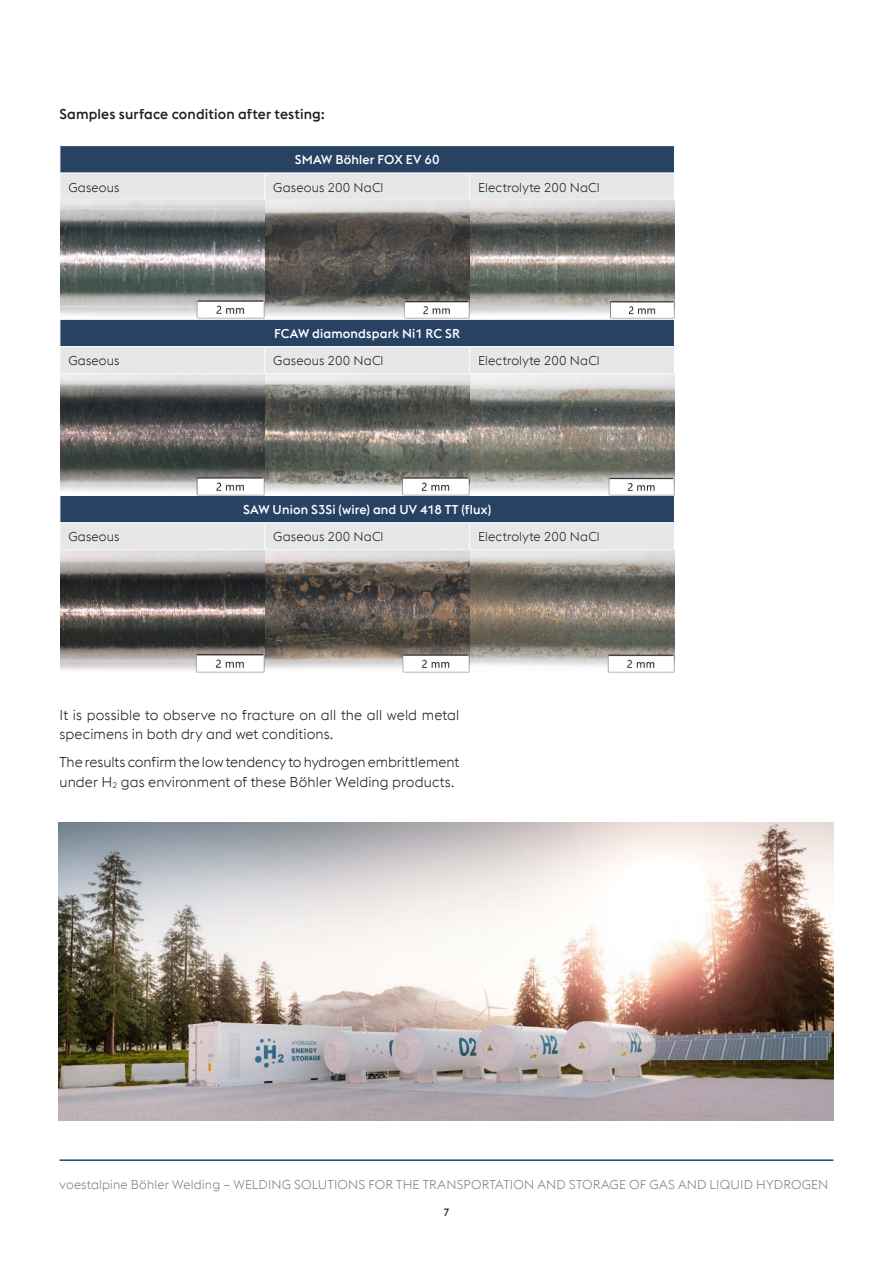
<style>
.page{position:relative;width:893px;height:1263px;background:#fff}
.page>*{position:absolute;margin:0;border:0;box-sizing:border-box;transform-origin:0 0}
.Fließtext_block{font:300 14.25px/19.5px "voestalpine";letter-spacing:.005em;color:#231f20}
.Fließtext_Links{font:500 14.25px "voestalpine";letter-spacing:.005em;color:#231f20}
.T-I__Copy-links{font:300 12.75px "voestalpine";letter-spacing:.015em;color:#231f20}
.t1{font:300 12.75px "voestalpine";letter-spacing:.01em;color:#808285}
.T-I__HL-links{font:500 12.75px "voestalpine";letter-spacing:.01em;color:#fff}
.t2{font:500 10.5px "voestalpine";color:#231f20}
</style>
<div class="page">
<svg style="left:61px;top:146px;width:613px;height:27px;background:#2e4768"></svg>
<svg style="left:61px;top:174px;width:613px;height:376px;background:#9aa5b4"></svg>
<svg style="left:60px;top:146px;width:1px;height:54px"></svg>
<svg style="left:264px;top:174px;width:1px;height:26px"></svg>
<svg style="left:469px;top:174px;width:1px;height:26px"></svg>
<hr style="left:60px;top:200px;width:205px;height:1px;background:#fff">
<hr style="left:265px;top:200px;width:205px;height:1px;background:#fff">
<hr style="left:470px;top:200px;width:205px;height:1px;background:#fff">
<svg style="left:264px;top:347px;width:1px;height:26px"></svg>
<svg style="left:469px;top:347px;width:1px;height:26px"></svg>
<hr style="left:60px;top:373px;width:205px;height:1px;background:#fff">
<hr style="left:265px;top:373px;width:205px;height:1px;background:#fff">
<hr style="left:470px;top:373px;width:205px;height:1px;background:#fff">
<svg style="left:264px;top:523px;width:1px;height:27px"></svg>
<svg style="left:469px;top:523px;width:1px;height:27px"></svg>
<hr style="left:60px;top:346px;width:205px;height:1px;background:#fff">
<hr style="left:265px;top:346px;width:205px;height:1px;background:#fff">
<hr style="left:470px;top:346px;width:205px;height:1px;background:#fff">
<hr style="left:60px;top:522px;width:205px;height:1px;background:#fff">
<hr style="left:265px;top:522px;width:205px;height:1px;background:#fff">
<hr style="left:470px;top:522px;width:205px;height:1px;background:#fff">
<hr style="left:60px;top:319px;width:205px;height:1px;background:#fff">
<svg style="left:60px;top:320px;width:1px;height:53px"></svg>
<hr style="left:265px;top:319px;width:205px;height:1px;background:#fff">
<hr style="left:470px;top:319px;width:205px;height:1px;background:#fff">
<hr style="left:60px;top:495px;width:205px;height:1px;background:#fff">
<svg style="left:60px;top:496px;width:1px;height:53px"></svg>
<hr style="left:265px;top:495px;width:205px;height:1px;background:#fff">
<hr style="left:470px;top:495px;width:205px;height:1px;background:#fff">
<img style="left:60px;top:201px;width:614px;height:118px">
<img style="left:60px;top:374px;width:614px;height:121px">
<img style="left:60px;top:550px;width:614px;height:123px">
<img style="left:59px;top:823px;width:774px;height:297px">
<hr style="left:60px;top:1159px;width:773px;height:2px;background:#284264">
<p class="Fließtext_Links" style="left:60px;top:106px;width:267px">Samples surface condition after testing:</p>
<p class="T-I__HL-links" style="left:295px;top:152px;width:146px">SMAW Böhler FOX EV 60</p>
<p class="T-I__Copy-links" style="left:68px;top:180px;width:53px">Gaseous</p>
<p class="T-I__Copy-links" style="left:273px;top:180px;width:112px">Gaseous 200 NaCl</p>
<p class="T-I__Copy-links" style="left:478px;top:180px;width:123px">Electrolyte 200 NaCl</p>
<p class="T-I__HL-links" style="left:274px;top:326px;width:188px">FCAW diamondspark Ni1 RC SR</p>
<p class="T-I__Copy-links" style="left:68px;top:353px;width:53px">Gaseous</p>
<p class="T-I__Copy-links" style="left:273px;top:353px;width:112px">Gaseous 200 NaCl</p>
<p class="T-I__Copy-links" style="left:478px;top:353px;width:123px">Electrolyte 200 NaCl</p>
<p class="T-I__HL-links" style="left:243px;top:502px;width:249px">SAW Union S3Si (wire) and UV 418 TT (flux)</p>
<p class="T-I__Copy-links" style="left:68px;top:530px;width:53px">Gaseous</p>
<p class="T-I__Copy-links" style="left:273px;top:530px;width:112px">Gaseous 200 NaCl</p>
<p class="T-I__Copy-links" style="left:478px;top:530px;width:123px">Electrolyte 200 NaCl</p>
<p class="Fließtext_block" style="left:60px;top:705px;width:401px">It is possible to observe no fracture on all the all weld metal specimens in both dry and wet conditions.</p>
<p class="Fließtext_block" style="left:60px;top:752px;width:401px">The results confirm the low tendency to hydrogen embrittlement under H<sub>2</sub> gas environment of these Böhler Welding products.</p>
<p class="t1" style="left:60px;top:1177px;width:770px">voestalpine Böhler Welding – WELDING SOLUTIONS FOR THE TRANSPORTATION AND STORAGE OF GAS AND LIQUID HYDROGEN</p>
<p class="t2" style="left:443px;top:1206px;width:8px">7</p>
</div>
